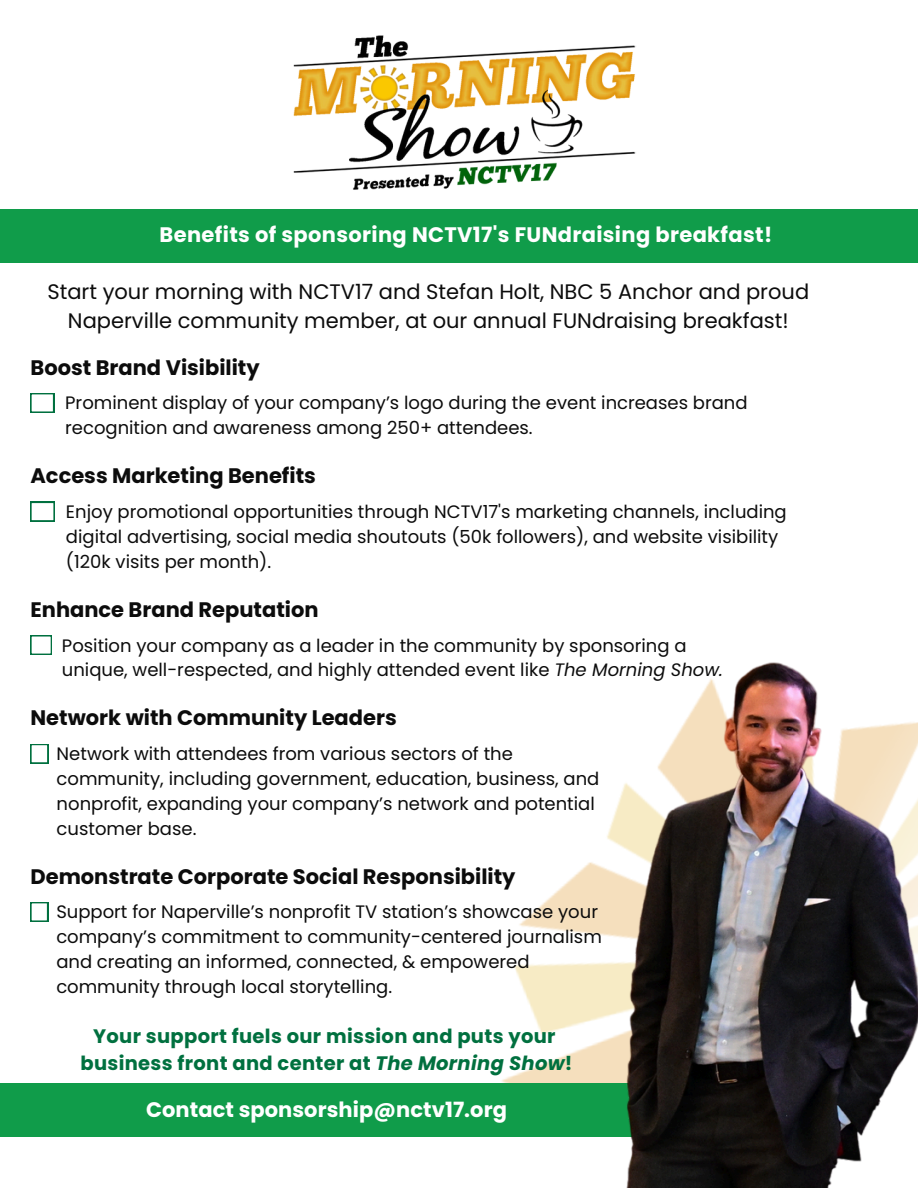
<style>
.page{position:relative;width:918px;height:1188px;background:#fff}
.page>*{position:absolute;margin:0;border:0;box-sizing:border-box;transform-origin:0 0}
.t1{font:700 21px "Poppins";color:#0c0c0c}
.t2{font:21px/29.2px "Poppins";color:#0c0c0c;text-align:center}
.t3{font:700 21px "Poppins";letter-spacing:.015em;color:#fff}
.t4{font:700 19.5px/27px "Poppins";letter-spacing:.015em;color:#00703f;text-align:center}
.t5{font:18px/24.8px "Poppins";color:#0c0c0c}
.s1{font-style:italic}
</style>
<div class="page">
<img style="left:501px;top:788px;width:122px;height:295px">
<div style="left:0;top:1083px;width:826px;height:54px;background:#109c4a"></div>
<img style="left:623px;top:662px;width:295px;height:526px">
<div style="left:0;top:209px;width:918px;height:54px;background:#109c4a"></div>
<svg style="left:31px;top:393px;width:23px;height:19px"></svg>
<svg style="left:31px;top:502px;width:23px;height:19px"></svg>
<svg style="left:31px;top:635px;width:21px;height:20px"></svg>
<svg style="left:31px;top:744px;width:17px;height:19px"></svg>
<svg style="left:31px;top:902px;width:17px;height:19px"></svg>
<img style="left:293px;top:35px;width:343px;height:155px">
<p class="t3" style="left:160px;top:220px;width:614px">Benefits of sponsoring NCTV17's FUNdraising breakfast!</p>
<p class="t2" style="left:48px;top:277px;width:763px">Start your morning with NCTV17 and Stefan Holt, NBC 5 Anchor and proud<br>Naperville community member, at our annual FUNdraising breakfast!</p>
<p class="t1" style="left:31px;top:352px;width:231px">Boost Brand Visibility</p>
<h1 class="t5" style="left:65px;top:391px;width:684px">Prominent display of your company’s logo during the event increases brand recognition and awareness among 250+ attendees.</h1>
<h2 class="t1" style="left:31px;top:461px;width:287px">Access Marketing Benefits</h2>
<h1 class="t5" style="left:66px;top:499px;width:722px">Enjoy promotional opportunities through NCTV17's marketing channels, including digital advertising, social media shoutouts (50k followers), and website visibility (120k visits per month).</h1>
<p class="t1" style="left:31px;top:595px;width:290px">Enhance Brand Reputation</p>
<h1 class="t5" style="left:62px;top:633px;width:663px">Position your company as a leader in the community by sponsoring a unique, well-respected, and highly attended event like <span class="s1">The Morning Show.</span></h1>
<p class="t1" style="left:31px;top:703px;width:368px">Network with Community Leaders</p>
<p class="t5" style="left:57px;top:742px;width:544px">Network with attendees from various sectors of the community, including government, education, business, and nonprofit, expanding your company’s network and potential customer base.</p>
<h1 class="t1" style="left:31px;top:861px;width:487px">Demonstrate Corporate Social Responsibility</h1>
<p class="t5" style="left:56px;top:900px;width:547px">Support for Naperville’s nonprofit TV station’s showcase your company’s commitment to community-centered journalism and creating an informed, connected, &amp; empowered community through local storytelling.</p>
<h1 class="t4" style="left:81px;top:1022px;width:494px">Your support fuels our mission and puts your business front and center at <span class="s1">The Morning Show</span>!</h1>
<h1 class="t3" style="left:146px;top:1094px;width:363px">Contact sponsorship@nctv17.org</h1>
</div>
